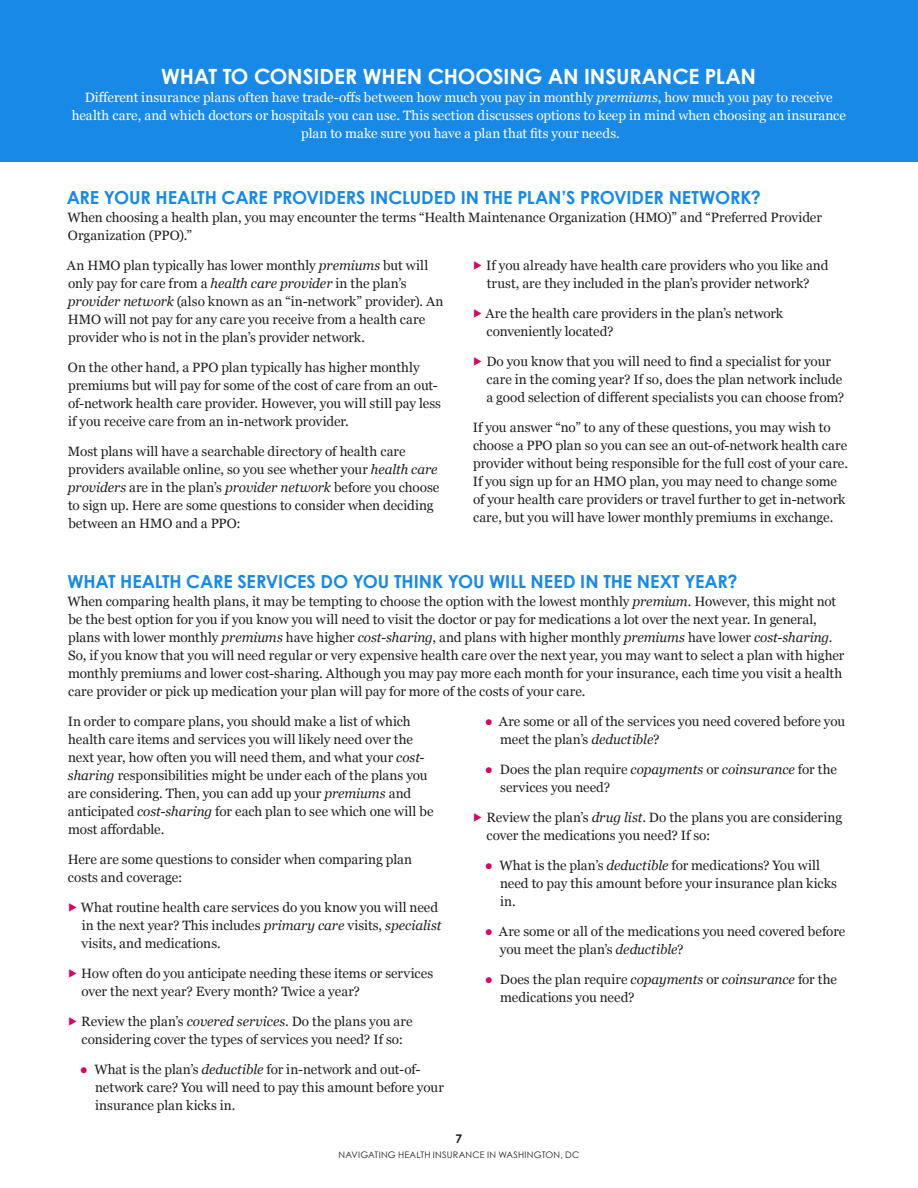
<style>
.page{position:relative;width:918px;height:1188px;background:#fff}
.page>*{position:absolute;margin:0;border:0;box-sizing:border-box;transform-origin:0 0}
.t1{font:700 21px "Century Gothic";letter-spacing:-.005em;color:#fff}
.t2{font:700 18px "Century Gothic";letter-spacing:-.01em;color:#1889e7}
.t3{font:13.5px/18px "Georgia";color:#231f20}
.t4{font:13.5px/18px "Georgia";color:#fff;text-align:center}
.t5{font:700 12px "Century Gothic";color:#231f20}
.t6{font:9px "Century Gothic";letter-spacing:.025em;color:#231f20}
.s1{font-style:italic}
.s2{color:#da0066}
.s3{font-weight:700;color:#da0066}
</style>
<div class="page">
<div style="left:0;top:0;width:918px;height:162px;background:#1889e7"></div>
<h1 class="t1" style="left:161px;top:60px;width:596px">WHAT TO CONSIDER WHEN CHOOSING AN INSURANCE PLAN</h1>
<p class="t4" style="left:72px;top:88px;width:776px">Different insurance plans often have trade-offs between how much you pay in monthly <span class="s1">premiums</span>, how much you pay to receive health care, and which doctors or hospitals you can use. This section discusses options to keep in mind when choosing an insurance plan to make sure you have a plan that fits your needs.</p>
<h2 class="t2" style="left:67px;top:184px;width:696px">ARE YOUR HEALTH CARE PROVIDERS INCLUDED IN THE PLAN’S PROVIDER NETWORK?</h2>
<p class="t3" style="left:67px;top:208px;width:756px">When choosing a health plan, you may encounter the terms “Health Maintenance Organization (HMO)” and “Preferred Provider<br>Organization (PPO).”</p>
<p class="t3" style="left:67px;top:256px;width:378px">An HMO plan typically has lower monthly <span class="s1">premiums</span> but will only pay for care from a <span class="s1">health care provider</span> in the plan’s <span class="s1">provider network</span> (also known as an “in-network” provider). An HMO will not pay for any care you receive from a health care provider who is not in the plan’s provider network.</p>
<p class="t3" style="left:68px;top:358px;width:375px">On the other hand, a PPO plan typically has higher monthly premiums but will pay for some of the cost of care from an out&shy;of-network health care provider. However, you will still pay less if you receive care from an in-network provider.</p>
<p class="t3" style="left:68px;top:442px;width:373px">Most plans will have a searchable directory of health care providers available online, so you see whether your <span class="s1">health care providers</span> are in the plan’s <span class="s1">provider network</span> before you choose to sign up. Here are some questions to consider when deciding between an HMO and a PPO:</p>
<p class="t3" style="left:472px;top:256px;width:358px;text-align:center"><span class="s2">▶</span> If you already have health care providers who you like and trust, are they included in the plan’s provider network?</p>
<p class="t3" style="left:487px;top:304px;width:298px;text-indent:-14px"><span class="s2">▶</span> Are the health care providers in the plan’s network conveniently located?</p>
<p class="t3" style="left:486px;top:352px;width:359px;text-indent:-14px"><span class="s2">▶</span> Do you know that you will need to find a specialist for your care in the coming year? If so, does the plan network include a good selection of different specialists you can choose from?</p>
<p class="t3" style="left:473px;top:418px;width:377px">If you answer “no” to any of these questions, you may wish to choose a PPO plan so you can see an out-of-network health care provider without being responsible for the full cost of your care.<br>If you sign up for an HMO plan, you may need to change some of your health care providers or travel further to get in-network care, but you will have lower monthly premiums in exchange.</p>
<h2 class="t2" style="left:68px;top:568px;width:672px">WHAT HEALTH CARE SERVICES DO YOU THINK YOU WILL NEED IN THE NEXT YEAR?</h2>
<p class="t3" style="left:67px;top:592px;width:778px">When comparing health plans, it may be tempting to choose the option with the lowest monthly <span class="s1">premium</span>. However, this might not be the best option for you if you know you will need to visit the doctor or pay for medications a lot over the next year. In general, plans with lower monthly <span class="s1">premiums</span> have higher <span class="s1">cost-sharing</span>, and plans with higher monthly <span class="s1">premiums</span> have lower <span class="s1">cost-sharing</span>.<br>So, if you know that you will need regular or very expensive health care over the next year, you may want to select a plan with higher monthly premiums and lower cost-sharing. Although you may pay more each month for your insurance, each time you visit a health care provider or pick up medication your plan will pay for more of the costs of your care.</p>
<p class="t3" style="left:68px;top:712px;width:367px">In order to compare plans, you should make a list of which health care items and services you will likely need over the next year, how often you will need them, and what your <span class="s1">cost&shy;sharing</span> responsibilities might be under each of the plans you are considering. Then, you can add up your <span class="s1">premiums</span> and anticipated <span class="s1">cost-sharing</span> for each plan to see which one will be most affordable.</p>
<p class="t3" style="left:68px;top:850px;width:346px">Here are some questions to consider when comparing plan costs and coverage:</p>
<p class="t3" style="left:81px;top:898px;width:362px;text-indent:-14px"><span class="s2">▶</span> What routine health care services do you know you will need in the next year? This includes <span class="s1">primary care</span> visits, <span class="s1">specialist </span>visits, and medications.</p>
<p class="t3" style="left:82px;top:964px;width:353px;text-indent:-14px"><span class="s2">▶</span> How often do you anticipate needing these items or services over the next year? Every month? Twice a year?</p>
<p class="t3" style="left:67px;top:1012px;width:347px;text-align:center"><span class="s2">▶</span> Review the plan’s <span class="s1">covered services</span>. Do the plans you are considering cover the types of services you need? If so:</p>
<p class="t3" style="left:95px;top:1060px;width:350px;text-indent:-15px"><span class="s3">●</span> What is the plan’s <span class="s1">deductible</span> for in-network and out-of&shy;network care? You will need to pay this amount before your insurance plan kicks in.</p>
<p class="t3" style="left:500px;top:712px;width:347px;text-indent:-15px"><span class="s3">●</span> Are some or all of the services you need covered before you meet the plan’s <span class="s1">deductible</span>?</p>
<p class="t3" style="left:500px;top:760px;width:338px;text-indent:-16px"><span class="s3">●</span> Does the plan require <span class="s1">copayments</span> or <span class="s1">coinsurance</span> for the services you need?</p>
<p class="t3" style="left:487px;top:808px;width:357px;text-indent:-14px"><span class="s2">▶</span> Review the plan’s <span class="s1">drug list</span>. Do the plans you are considering cover the medications you need? If so:</p>
<p class="t3" style="left:500px;top:856px;width:338px;text-indent:-15px"><span class="s3">●</span> What is the plan’s <span class="s1">deductible</span> for medications? You will need to pay this amount before your insurance plan kicks in.</p>
<p class="t3" style="left:500px;top:922px;width:347px;text-indent:-15px"><span class="s3">●</span> Are some or all of the medications you need covered before you meet the plan’s <span class="s1">deductible</span>?</p>
<p class="t3" style="left:500px;top:970px;width:338px;text-indent:-15px"><span class="s3">●</span> Does the plan require <span class="s1">copayments</span> or <span class="s1">coinsurance</span> for the medications you need?</p>
<p class="t5" style="left:456px;top:1130px;width:8px">7</p>
<p class="t6" style="left:339px;top:1148px;width:242px">NAVIGATING HEALTH INSURANCE IN WASHINGTON, DC</p>
</div>
